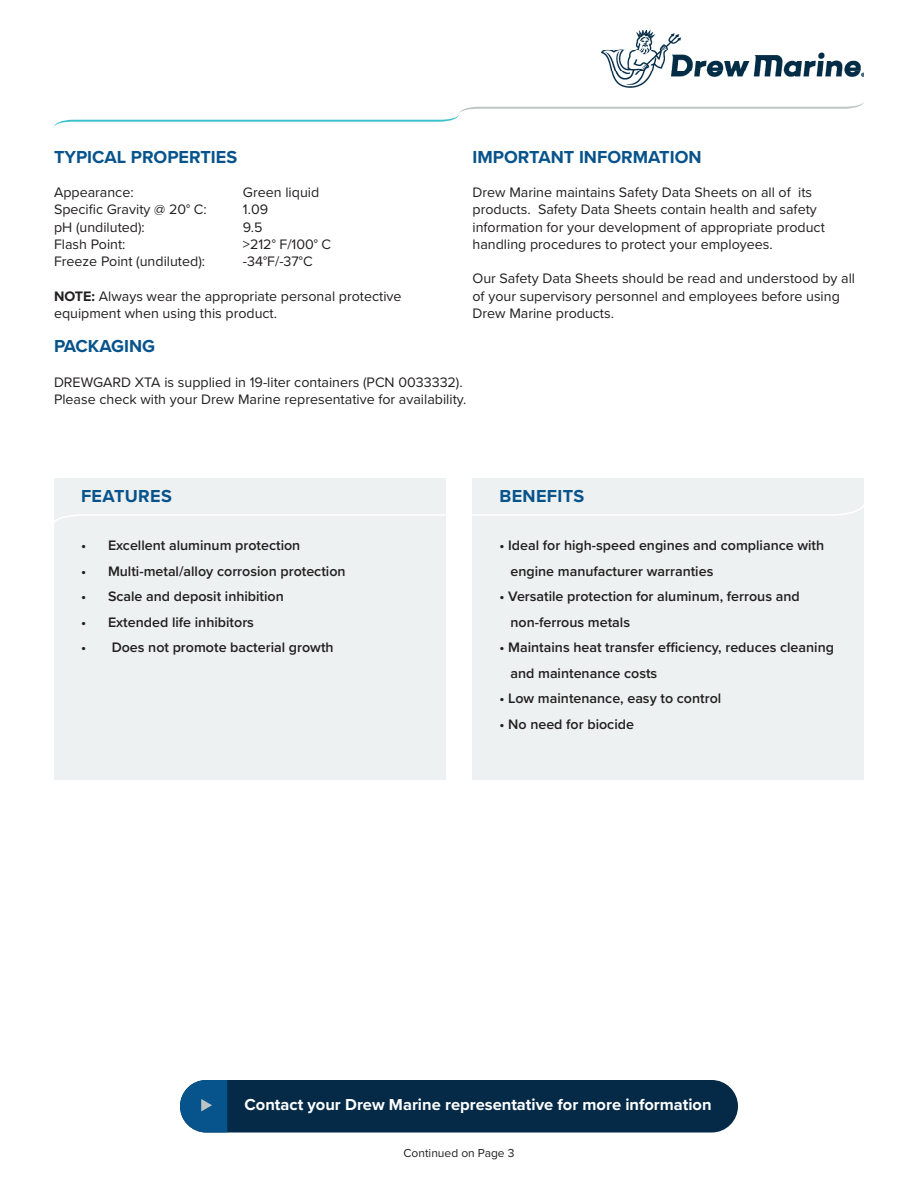
<style>
.page{position:relative;width:918px;height:1188px;background:#fff}
.page>*{position:absolute;margin:0;border:0;box-sizing:border-box;transform-origin:0 0}
.t1{font:700 18px "Proxima Nova";color:#07538b}
.t2{font:700 18px "Proxima Nova";letter-spacing:.02em;color:#07538b}
.t3{font:700 16.5px "Proxima Nova";color:#fff}
.t4{font:14.25px/17.2px "Proxima Nova";color:#231f20}
.t5{font:600 14.25px/25.5px "Proxima Nova";color:#231f20}
.t6{font:12px "Proxima Nova";color:#231f20}
.s1{font-weight:700}
</style>
<div class="page">
<img style="left:602px;top:30px;width:262px;height:58px">
<svg style="left:54px;top:102px;width:810px;height:25px"></svg>
<div style="left:180px;top:1080px;width:558px;height:52px;background:#042a47;border-radius:26px"></div>
<svg style="left:180px;top:1080px;width:47px;height:52px;background:#276999"></svg>
<div style="left:473px;top:478px;width:391px;height:301px;background:#eef1f1"></div>
<div style="left:54px;top:478px;width:392px;height:301px;background:#eef1f1"></div>
<svg style="left:54px;top:501px;width:810px;height:25px"></svg>
<p class="t1" style="left:54px;top:143px;width:185px">TYPICAL PROPERTIES</p>
<p class="t4" style="left:54px;top:183px;width:81px">Appearance:</p>
<p class="t4" style="left:243px;top:183px;width:78px">Green liquid</p>
<p class="t4" style="left:54px;top:200px;width:154px">Specific Gravity @ 20° C:</p>
<p class="t4" style="left:243px;top:200px;width:27px">1.09</p>
<p class="t4" style="left:54px;top:218px;width:92px">pH (undiluted):</p>
<p class="t4" style="left:243px;top:218px;width:21px">9.5</p>
<p class="t4" style="left:54px;top:235px;width:73px">Flash Point:</p>
<p class="t4" style="left:243px;top:235px;width:90px">&gt;212° F/100° C</p>
<p class="t4" style="left:54px;top:252px;width:153px">Freeze Point (undiluted):</p>
<p class="t4" style="left:243px;top:252px;width:71px">-34°F/-37°C</p>
<p class="t4" style="left:54px;top:287px;width:349px"><span class="s1">NOTE:</span> Always wear the appropriate personal protective equipment when using this product.</p>
<p class="t1" style="left:54px;top:333px;width:103px">PACKAGING</p>
<p class="t4" style="left:54px;top:373px;width:414px">DREWGARD XTA is supplied in 19-liter containers (PCN 0033332).<br>Please check with your Drew Marine representative for availability.</p>
<p class="t1" style="left:472px;top:143px;width:231px">IMPORTANT INFORMATION</p>
<p class="t4" style="left:472px;top:183px;width:354px">Drew Marine maintains Safety Data Sheets on all of its products. Safety Data Sheets contain health and safety information for your development of appropriate product handling procedures to protect your employees.</p>
<p class="t4" style="left:472px;top:269px;width:384px">Our Safety Data Sheets should be read and understood by all of your supervisory personnel and employees before using<br>Drew Marine products.</p>
<p class="t2" style="left:81px;top:483px;width:92px">FEATURES</p>
<p class="t5" style="left:81px;top:532px;width:221px">• Excellent aluminum protection</p>
<p class="t5" style="left:81px;top:558px;width:266px">• Multi-metal/alloy corrosion protection</p>
<p class="t5" style="left:81px;top:583px;width:204px">• Scale and deposit inhibition</p>
<p class="t5" style="left:81px;top:609px;width:175px">• Extended life inhibitors</p>
<p class="t5" style="left:81px;top:634px;width:254px">• Does not promote bacterial growth</p>
<p class="t2" style="left:500px;top:483px;width:86px">BENEFITS</p>
<p class="t5" style="left:510px;top:532px;width:315px;text-indent:-11px">• Ideal for high-speed engines and compliance with engine manufacturer warranties</p>
<p class="t5" style="left:510px;top:583px;width:291px;text-indent:-11px">• Versatile protection for aluminum, ferrous and non-ferrous metals</p>
<p class="t5" style="left:510px;top:634px;width:325px;text-indent:-11px">• Maintains heat transfer efficiency, reduces cleaning and maintenance costs</p>
<p class="t5" style="left:500px;top:685px;width:223px">• Low maintenance, easy to control</p>
<p class="t5" style="left:500px;top:711px;width:136px">• No need for biocide</p>
<p class="t3" style="left:245px;top:1092px;width:469px">Contact your Drew Marine representative for more information</p>
<p class="t6" style="left:404px;top:1144px;width:112px">Continued on Page 3</p>
</div>
